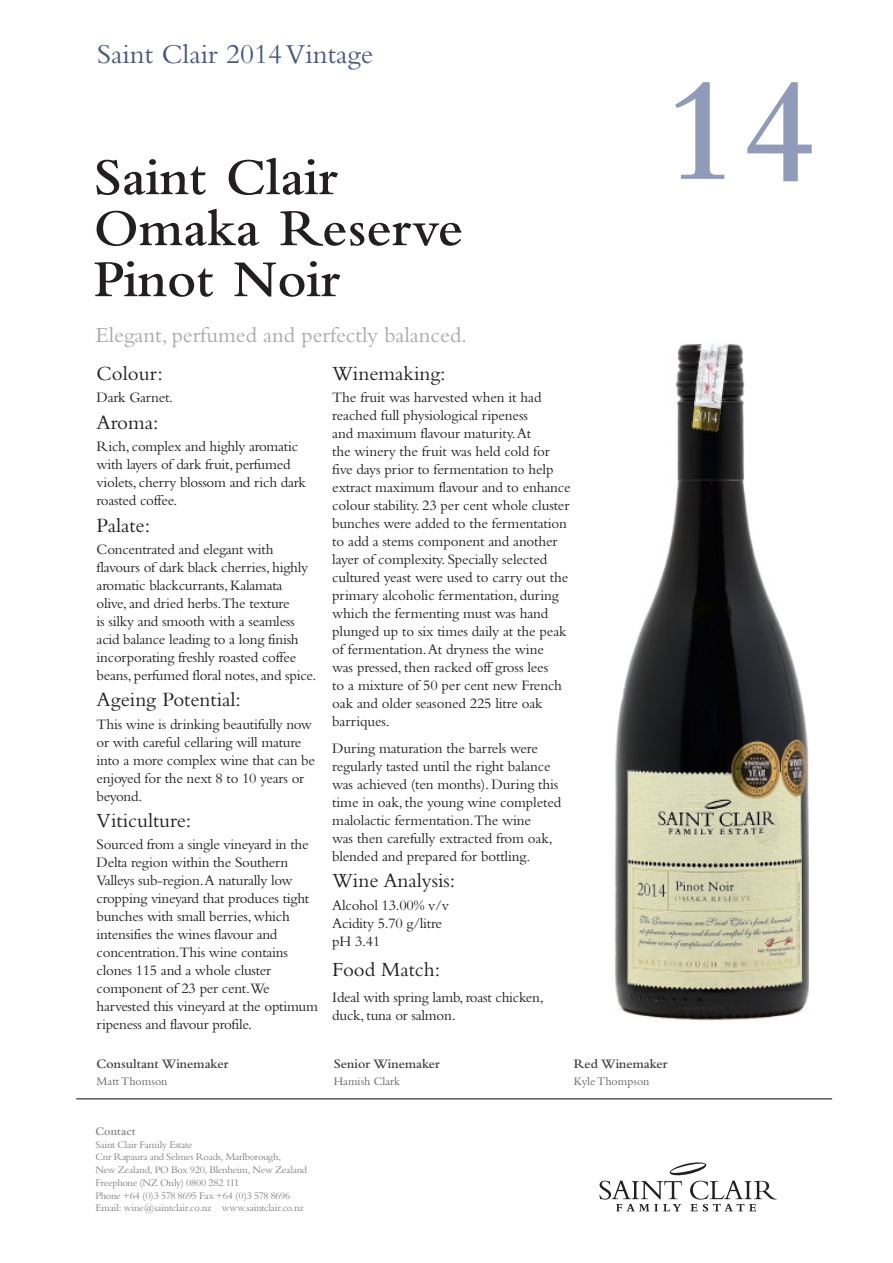
<style>
.page{position:relative;width:893px;height:1263px;background:#fff}
.page>*{position:absolute;margin:0;border:0;box-sizing:border-box;transform-origin:0 0}
.t1{font:600 151.5px "Bembo";color:#909bb9}
.Main_head{font:600 54px/51px "Bembo";color:#231f20}
.t2{font:28.5px "Bembo";color:#475983}
.t3{font:22.5px "Bembo";color:#a8a9ad}
.sub_heads{font:21px "Bembo";color:#231f20}
.t4{font:15px/18px "Bembo";letter-spacing:-.015em;color:#231f20}
.t5{font:600 13.5px "Bembo";color:#3e3e3f}
.t6{font:12px "Bembo";color:#636366}
.Body_copy{font:600 12px "Bembo";color:#808285}
.Body_copy-2{font:10.5px/12.8px "Bembo";letter-spacing:-.025em;color:#808285}
</style>
<div class="page">
<img style="left:614px;top:343px;width:194px;height:678px">
<hr style="left:76px;top:1098px;width:756px;height:1px;background:#231f20">
<svg style="left:599px;top:1162px;width:178px;height:49px"></svg>
<p class="t2" style="left:97px;top:38px;width:277px">Saint Clair 2014 Vintage</p>
<p class="Main_head" style="left:94px;top:152px;width:246px">Saint Clair</p>
<p class="Main_head" style="left:94px;top:203px;width:371px">Omaka Reserve<br>Pinot Noir</p>
<p class="t3" style="left:95px;top:322px;width:373px">Elegant, perfumed and perfectly balanced.</p>
<p class="sub_heads" style="left:97px;top:361px;width:68px">Colour:</p>
<p class="t4" style="left:97px;top:388px;width:78px">Dark Garnet.</p>
<p class="sub_heads" style="left:97px;top:410px;width:63px">Aroma:</p>
<p class="t4" style="left:97px;top:437px;width:211px">Rich, complex and highly aromatic with layers of dark fruit, perfumed violets, cherry blossom and rich dark roasted coffee.</p>
<p class="sub_heads" style="left:97px;top:513px;width:55px">Palate:</p>
<p class="t4" style="left:97px;top:540px;width:221px">Concentrated and elegant with flavours of dark black cherries, highly aromatic blackcurrants, Kalamata olive, and dried herbs.The texture<br>is silky and smooth with a seamless acid balance leading to a long finish incorporating freshly roasted coffee beans, perfumed floral notes, and spice.</p>
<p class="sub_heads" style="left:97px;top:688px;width:146px">Ageing Potential:</p>
<p class="t4" style="left:97px;top:715px;width:220px">This wine is drinking beautifully now or with careful cellaring will mature into a more complex wine that can be enjoyed for the next 8 to 10 years or beyond.</p>
<p class="sub_heads" style="left:97px;top:808px;width:96px">Viticulture:</p>
<p class="t4" style="left:97px;top:835px;width:223px">Sourced from a single vineyard in the Delta region within the Southern Valleys sub-region. A naturally low cropping vineyard that produces tight bunches with small berries, which intensifies the wines flavour and concentration.This wine contains clones 115 and a whole cluster component of 23 per cent.We harvested this vineyard at the optimum ripeness and flavour profile.</p>
<p class="sub_heads" style="left:332px;top:361px;width:115px">Winemaking:</p>
<p class="t4" style="left:332px;top:388px;width:240px">The fruit was harvested when it had reached full physiological ripeness<br>and maximum flavour maturity. At<br>the winery the fruit was held cold for five days prior to fermentation to help extract maximum flavour and to enhance colour stability. 23 per cent whole cluster bunches were added to the fermentation to add a stems component and another layer of complexity. Specially selected cultured yeast were used to carry out the primary alcoholic fermentation, during which the fermenting must was hand plunged up to six times daily at the peak of fermentation. At dryness the wine<br>was pressed, then racked off gross lees<br>to a mixture of 50 per cent new French oak and older seasoned 225 litre oak barriques.</p>
<p class="t4" style="left:332px;top:739px;width:231px">During maturation the barrels were regularly tasted until the right balance was achieved (ten months). During this time in oak, the young wine completed malolactic fermentation.The wine<br>was then carefully extracted from oak, blended and prepared for bottling.</p>
<p class="sub_heads" style="left:332px;top:868px;width:124px">Wine Analysis:</p>
<p class="t4" style="left:332px;top:895px;width:118px">Alcohol 13.00% v/v</p>
<p class="t4" style="left:332px;top:913px;width:111px">Acidity 5.70 g/litre</p>
<p class="t4" style="left:332px;top:931px;width:49px">pH 3.41</p>
<p class="sub_heads" style="left:332px;top:957px;width:110px">Food Match:</p>
<p class="t4" style="left:332px;top:988px;width:213px">Ideal with spring lamb, roast chicken, duck, tuna or salmon.</p>
<p class="t1" style="left:664px;top:47px;width:157px">14</p>
<p class="t5" style="left:97px;top:1056px;width:133px">Consultant Winemaker</p>
<p class="t6" style="left:97px;top:1074px;width:72px">Matt Thomson</p>
<p class="Body_copy" style="left:95px;top:1124px;width:42px">Contact</p>
<p class="Body_copy-2" style="left:95px;top:1138px;width:99px">Saint Clair Family Estate</p>
<p class="Body_copy-2" style="left:95px;top:1150px;width:213px">Cnr Rapaura and Selmes Roads, Marlborough,<br>New Zealand, PO Box 920, Blenheim, New Zealand</p>
<p class="Body_copy-2" style="left:95px;top:1176px;width:196px">Freephone (NZ Only) 0800 282 111<br>Phone +64 (0)3 578 8695 Fax +64 (0)3 578 8696</p>
<p class="Body_copy-2" style="left:95px;top:1201px;width:210px">Email: wine@saintclair.co.nz www.saintclair.co.nz</p>
<p class="t5" style="left:334px;top:1056px;width:108px">Senior Winemaker</p>
<p class="t6" style="left:334px;top:1074px;width:68px">Hamish Clark</p>
<p class="t5" style="left:574px;top:1056px;width:96px">Red Winemaker</p>
<p class="t6" style="left:574px;top:1074px;width:77px">Kyle Thompson</p>
</div>
